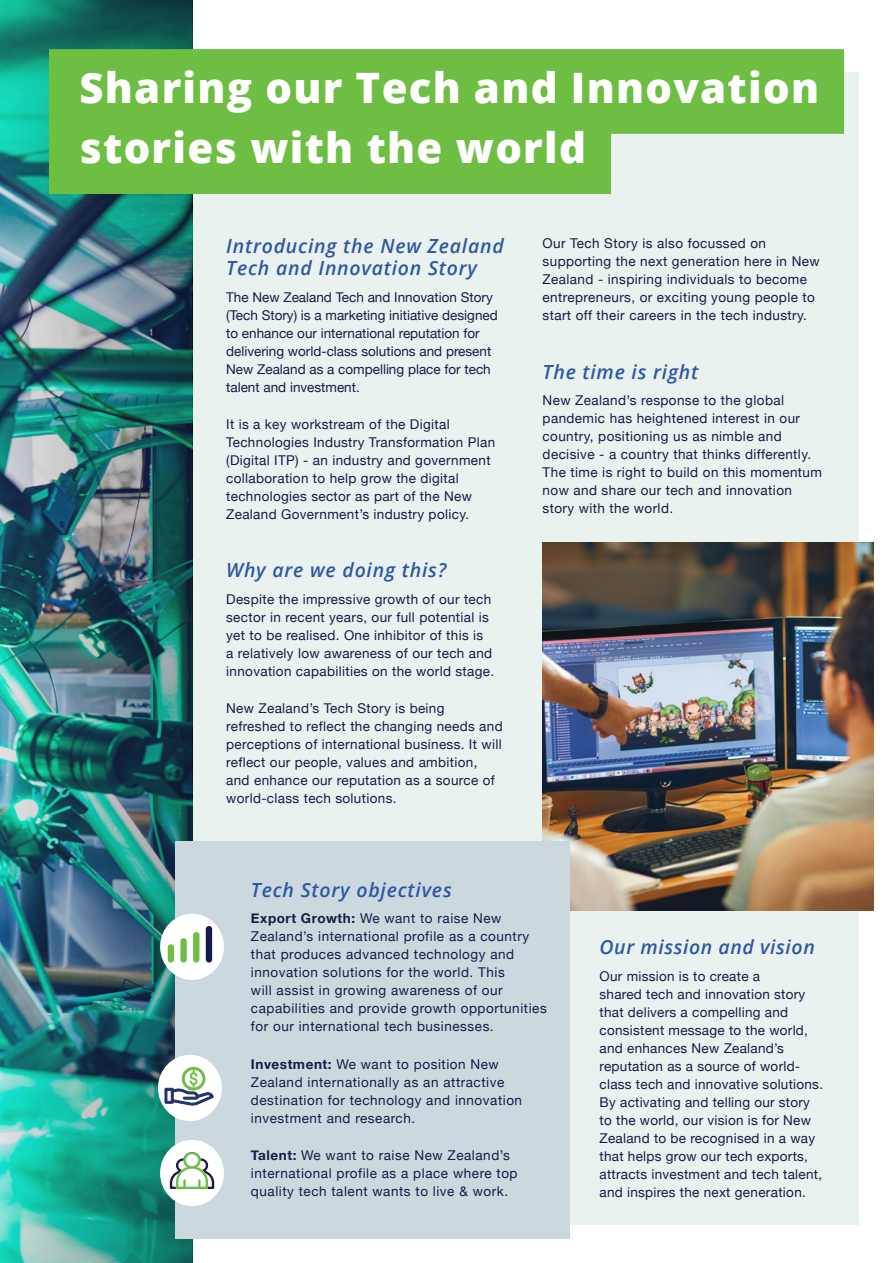
<style>
.page{position:relative;width:893px;height:1263px;background:#fff}
.page>*{position:absolute;margin:0;border:0;box-sizing:border-box;transform-origin:0 0}
.Quote_teal{font:800 41.85px "Open Sans";letter-spacing:.03em;color:#fff}
.Italic_Sub_Head{font:italic 600 19.5px/22.5px "Open Sans";letter-spacing:.04em;color:#2f57a2}
.Body_Copy_Regular{font:13.5px/18px "Helvetica Neue";letter-spacing:.025em;color:#161a47}
.Body_Copy_Regular-2{font:13.5px/18px "Helvetica Neue";color:#161a47}
.s1{font-weight:700}
</style>
<div class="page">
<div style="left:0;top:73px;width:859px;height:1152px;background:#eaf2f0"></div>
<img style="left:0;top:0;width:193px;height:1263px">
<img style="left:543px;top:542px;width:331px;height:368px">
<div style="left:49px;top:49px;width:795px;height:85px;background:#6ebe44"></div>
<div style="left:49px;top:109px;width:562px;height:85px;background:#6ebe44"></div>
<div style="left:176px;top:841px;width:394px;height:397px;background:#cbd9df"></div>
<div style="left:160px;top:914px;width:64px;height:66px;background:#fff;border-radius:50%"></div>
<svg style="left:206px;top:926px;width:6px;height:37px"></svg>
<svg style="left:193px;top:932px;width:6px;height:31px"></svg>
<svg style="left:180px;top:938px;width:7px;height:25px"></svg>
<svg style="left:168px;top:944px;width:6px;height:19px"></svg>
<div style="left:160px;top:1140px;width:64px;height:66px;background:#fff;border-radius:50%"></div>
<svg style="left:170px;top:1152px;width:44px;height:37px"></svg>
<div style="left:158px;top:1055px;width:64px;height:66px;background:#fff;border-radius:50%"></div>
<svg style="left:164px;top:1067px;width:50px;height:39px"></svg>
<p class="Quote_teal" style="left:80px;top:56px;width:741px">Sharing our Tech and Innovation</p>
<p class="Quote_teal" style="left:80px;top:116px;width:508px">stories with the world</p>
<p class="Italic_Sub_Head" style="left:226px;top:234px;width:279px">Introducing the New Zealand<br>Tech and Innovation Story</p>
<p class="Body_Copy_Regular-2" style="left:226px;top:289px;width:273px">The New Zealand Tech and Innovation Story (Tech Story) is a marketing initiative designed to enhance our international reputation for delivering world-class solutions and present New Zealand as a compelling place for tech talent and investment.</p>
<p class="Body_Copy_Regular" style="left:226px;top:416px;width:271px">It is a key workstream of the Digital Technologies Industry Transformation Plan (Digital ITP) - an industry and government collaboration to help grow the digital technologies sector as part of the New Zealand Government’s industry policy.</p>
<p class="Italic_Sub_Head" style="left:226px;top:559px;width:222px">Why are we doing this?</p>
<p class="Body_Copy_Regular" style="left:226px;top:591px;width:269px">Despite the impressive growth of our tech sector in recent years, our full potential is yet to be realised. One inhibitor of this is<br>a relatively low awareness of our tech and innovation capabilities on the world stage.</p>
<p class="Body_Copy_Regular" style="left:226px;top:700px;width:278px">New Zealand’s Tech Story is being refreshed to reflect the changing needs and perceptions of international business. It will reflect our people, values and ambition, and enhance our reputation as a source of world-class tech solutions.</p>
<p class="Body_Copy_Regular" style="left:543px;top:235px;width:279px">Our Tech Story is also focussed on supporting the next generation here in New Zealand - inspiring individuals to become entrepreneurs, or exciting young people to start off their careers in the tech industry.</p>
<p class="Italic_Sub_Head" style="left:543px;top:360px;width:157px">The time is right</p>
<p class="Body_Copy_Regular" style="left:543px;top:392px;width:281px">New Zealand’s response to the global pandemic has heightened interest in our country, positioning us as nimble and decisive - a country that thinks differently.<br>The time is right to build on this momentum now and share our tech and innovation story with the world.</p>
<p class="Italic_Sub_Head" style="left:251px;top:878px;width:202px">Tech Story objectives</p>
<p class="Body_Copy_Regular" style="left:251px;top:910px;width:297px"><span class="s1">Export Growth:</span> We want to raise New Zealand’s international profile as a country that produces advanced technology and innovation solutions for the world. This<br>will assist in growing awareness of our capabilities and provide growth opportunities for our international tech businesses.</p>
<p class="Body_Copy_Regular" style="left:251px;top:1055px;width:273px"><span class="s1">Investment:</span> We want to position New Zealand internationally as an attractive destination for technology and innovation investment and research.</p>
<p class="Body_Copy_Regular" style="left:251px;top:1146px;width:268px"><span class="s1">Talent:</span> We want to raise New Zealand’s international profile as a place where top quality tech talent wants to live &amp; work.</p>
<p class="Italic_Sub_Head" style="left:600px;top:936px;width:217px">Our mission and vision</p>
<p class="Body_Copy_Regular" style="left:600px;top:968px;width:225px">Our mission is to create a<br>shared tech and innovation story that delivers a compelling and consistent message to the world, and enhances New Zealand’s reputation as a source of world&shy;class tech and innovative solutions.<br>By activating and telling our story to the world, our vision is for New<br>Zealand to be recognised in a way that helps grow our tech exports, attracts investment and tech talent, and inspires the next generation.</p>
</div>
